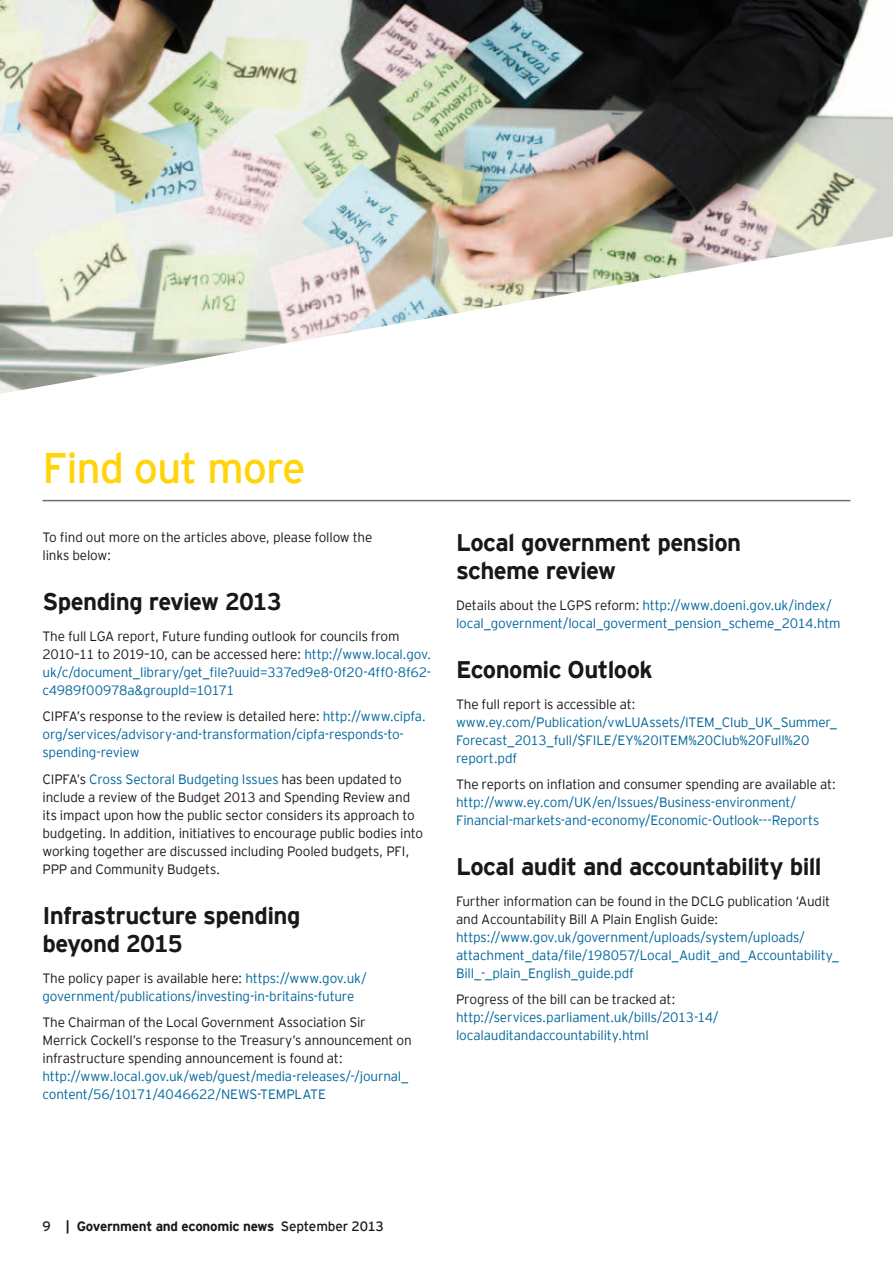
<style>
.page{position:relative;width:893px;height:1263px;background:#fff}
.page>*{position:absolute;margin:0;border:0;box-sizing:border-box;transform-origin:0 0}
.t1{font:42.75px "EY Interstate";letter-spacing:-.03em;color:#ffd408}
.t2{font:700 24px/28.5px "EY Interstate";letter-spacing:-.025em;color:#1a171c}
.t3{font:300 13.5px/18px "EY Interstate";letter-spacing:-.01em;color:#00669c}
.t4{font:300 13.5px/18px "EY Interstate";letter-spacing:-.01em;color:#1a171c}
.t5{font:700 13.5px "EY Interstate";letter-spacing:-.02em;color:#1a171c}
.s1{color:#1a171c}
.s2{color:#00669c}
.s3{font-weight:400}
</style>
<div class="page">
<img style="left:0;top:0;width:893px;height:394px">
<hr style="left:43px;top:500px;width:807px;height:1px;background:#707173">
<h1 class="t1" style="left:43px;top:437px;width:265px">Find out more</h1>
<p class="t4" style="left:43px;top:528px;width:331px">To find out more on the articles above, please follow the links below:</p>
<h2 class="t2" style="left:43px;top:586px;width:241px">Spending review 2013</h2>
<p class="t3" style="left:43px;top:626px;width:390px"><span class="s1">The full LGA report, Future funding outlook for councils from 2010–11 to 2019–10, can be accessed here:</span> http://www.local.gov. uk/c/document_library/get_file?uuid=337ed9e8-0f20-4ff0-8f62- c4989f00978a&amp;groupId=10171</p>
<p class="t3" style="left:43px;top:707px;width:385px"><span class="s1">CIPFA’s response to the review is detailed here:</span> http://www.cipfa. org/services/advisory-and-transformation/cipfa-responds-to&shy;spending-review</p>
<p class="t4" style="left:43px;top:769px;width:382px">CIPFA’s <span class="s2">Cross Sectoral Budgeting Issues</span> has been updated to include a review of the Budget 2013 and Spending Review and its impact upon how the public sector considers its approach to budgeting. In addition, initiatives to encourage public bodies into working together are discussed including Pooled budgets, PFI, PPP and Community Budgets.</p>
<h2 class="t2" style="left:43px;top:899px;width:260px">Infrastructure spending beyond 2015</h2>
<p class="t3" style="left:43px;top:968px;width:326px"><span class="s1">The policy paper is available here:</span> https://www.gov.uk/ government/publications/investing-in-britains-future</p>
<p class="t4" style="left:43px;top:1013px;width:371px">The Chairman of the Local Government Association Sir<br>Merrick Cockell’s response to the Treasury’s announcement on infrastructure spending announcement is found at:</p>
<p class="t3" style="left:43px;top:1067px;width:367px">http://www.local.gov.uk/web/guest/media-releases/-/journal_ content/56/10171/4046622/NEWS-TEMPLATE</p>
<h2 class="t2" style="left:456px;top:526px;width:287px">Local government pension scheme review</h2>
<p class="t3" style="left:456px;top:595px;width:386px"><span class="s1">Details about the LGPS reform:</span> http://www.doeni.gov.uk/index/ local_government/local_goverment_pension_scheme_2014.htm</p>
<h2 class="t2" style="left:456px;top:653px;width:198px">Economic Outlook</h2>
<p class="t4" style="left:456px;top:694px;width:181px">The full report is accessible at:</p>
<p class="t3" style="left:456px;top:712px;width:382px">www.ey.com/Publication/vwLUAssets/ITEM_Club_UK_Summer_<br>Forecast_2013_full/$FILE/EY%20ITEM%20Club%20Full%20 report.pdf</p>
<p class="t4" style="left:456px;top:774px;width:382px">The reports on inflation and consumer spending are available at:</p>
<p class="t3" style="left:456px;top:792px;width:365px">http://www.ey.com/UK/en/Issues/Business-environment/<br>Financial-markets-and-economy/Economic-Outlook---Reports</p>
<h2 class="t2" style="left:456px;top:850px;width:367px">Local audit and accountability bill</h2>
<p class="t4" style="left:456px;top:891px;width:376px">Further information can be found in the DCLG publication ‘Audit and Accountability Bill A Plain English Guide:</p>
<p class="t3" style="left:456px;top:927px;width:384px">https://www.gov.uk/government/uploads/system/uploads/ attachment_data/file/198057/Local_Audit_and_Accountability_<br>Bill_-_plain_English_guide.pdf</p>
<p class="t4" style="left:456px;top:989px;width:221px">Progress of the bill can be tracked at:</p>
<p class="t3" style="left:456px;top:1007px;width:264px">http://services.parliament.uk/bills/2013-14/ localauditandaccountability.html</p>
<p class="t5" style="left:43px;top:1217px;width:343px"><span class="s3">9</span> | Government and economic news <span class="s3">September 2013</span></p>
</div>
